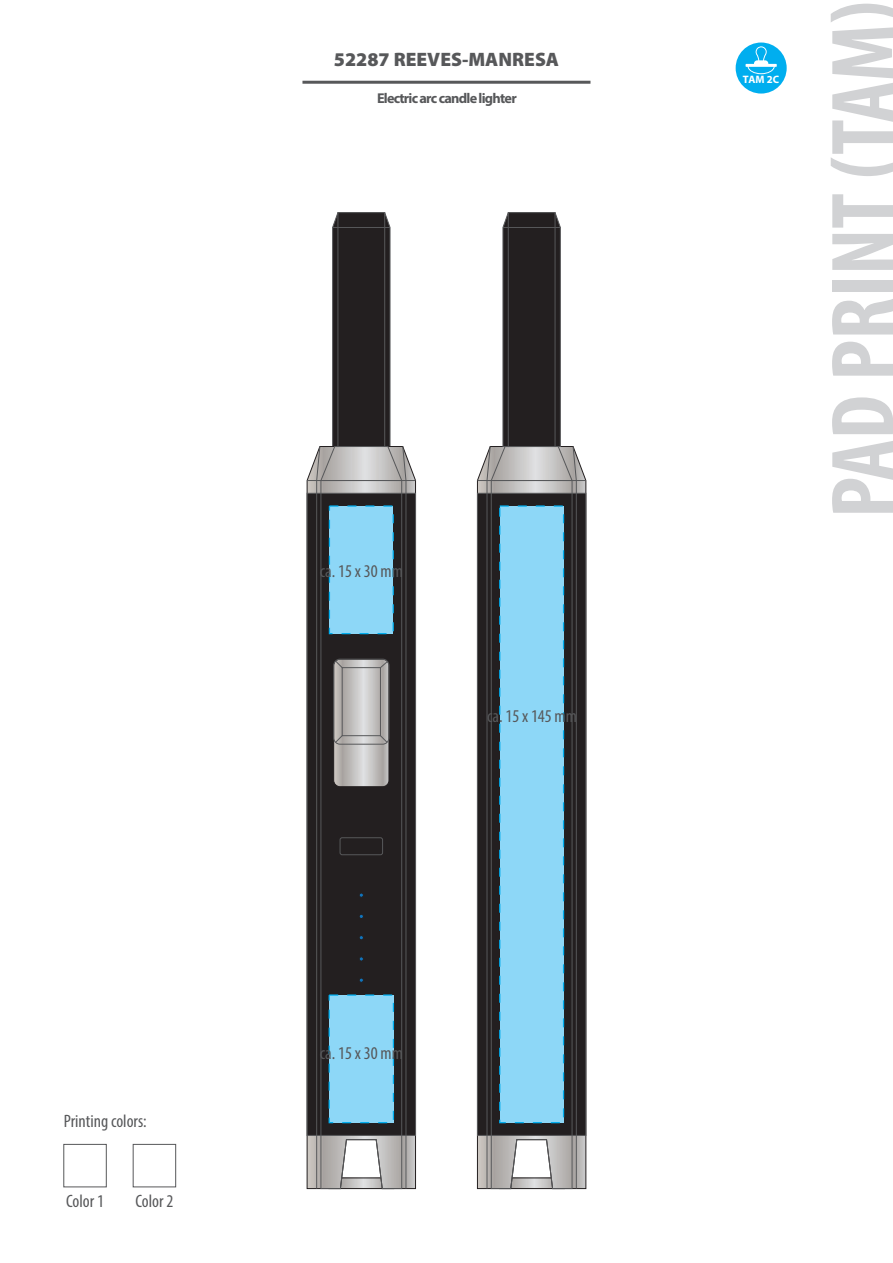
<style>
.page{position:relative;width:893px;height:1263px;background:#fff}
.page>*{position:absolute;margin:0;border:0;box-sizing:border-box;transform-origin:0 0}
.t1{font:700 condensed 90px "Myriad Pro";color:#d1d2d4}
.t2{font:900 19.5px "Myriad Pro";color:#57585a}
.t3{font:condensed 18px "Myriad Pro";color:#57585a}
.t4{font:700 14.25px "Myriad Pro";letter-spacing:-.055em;color:#57585a}
.t5{font:700 10.8px "Myriad Pro";color:#fff}
</style>
<div class="page">
<hr style="left:302px;top:81px;width:288px;height:3px;background:#57585a">
<svg style="left:306px;top:455px;width:110px;height:734px;background:#acaaa8"></svg>
<div style="left:307px;top:493px;width:109px;height:643px;background:#231f20;border:1px solid #57585a"></div>
<svg style="left:477px;top:455px;width:110px;height:734px;background:#adaaa9"></svg>
<div style="left:477px;top:493px;width:109px;height:643px;background:#231f20;border:1px solid #57585a"></div>
<svg style="left:486px;top:212px;width:91px;height:977px"></svg>
<svg style="left:316px;top:212px;width:91px;height:977px"></svg>
<hr style="left:477px;top:480px;width:109px;height:1px;background:#57585a">
<hr style="left:307px;top:480px;width:109px;height:1px;background:#57585a">
<hr style="left:503px;top:227px;width:57px;height:1px;background:#57585a">
<div style="left:736px;top:43px;width:51px;height:51px;background:#00aeef;border-radius:50%"></div>
<svg style="left:746px;top:46px;width:31px;height:28px"></svg>
<div style="left:329px;top:995px;width:64px;height:128px;background:#8dd7f7"></div>
<div style="left:329px;top:506px;width:64px;height:128px;background:#8dd7f7"></div>
<div style="left:329px;top:994px;width:65px;height:129px;border:1px dashed #00aeef"></div>
<div style="left:329px;top:505px;width:65px;height:129px;border:1px dashed #00aeef"></div>
<div style="left:500px;top:506px;width:64px;height:617px;background:#8dd7f7"></div>
<div style="left:499px;top:505px;width:65px;height:618px;border:1px dashed #00aeef"></div>
<div style="left:63px;top:1144px;width:44px;height:43px;border:1px solid #57585a"></div>
<div style="left:133px;top:1144px;width:43px;height:43px;border:1px solid #57585a"></div>
<p class="t2" style="left:334px;top:47px;width:227px">52287 REEVES-MANRESA</p>
<p class="t4" style="left:377px;top:89px;width:141px">Electric arc candle lighter</p>
<p class="t3" style="left:64px;top:1110px;width:84px">Printing colors:</p>
<p class="t3" style="left:66px;top:1190px;width:39px">Color 1</p>
<p class="t3" style="left:135px;top:1190px;width:39px">Color 2</p>
<p class="t3" style="left:320px;top:560px;width:84px">ca. 15 x 30 mm</p>
<p class="t3" style="left:487px;top:705px;width:91px">ca. 15 x 145 mm</p>
<p class="t3" style="left:320px;top:1042px;width:84px">ca. 15 x 30 mm</p>
<p class="t5" style="left:743px;top:73px;width:38px">TAM 2C</p>
<h1 class="t1" style="left:807px;top:518px;width:519px;rotate:-90deg">PAD PRINT (TAM)</h1>
</div>
